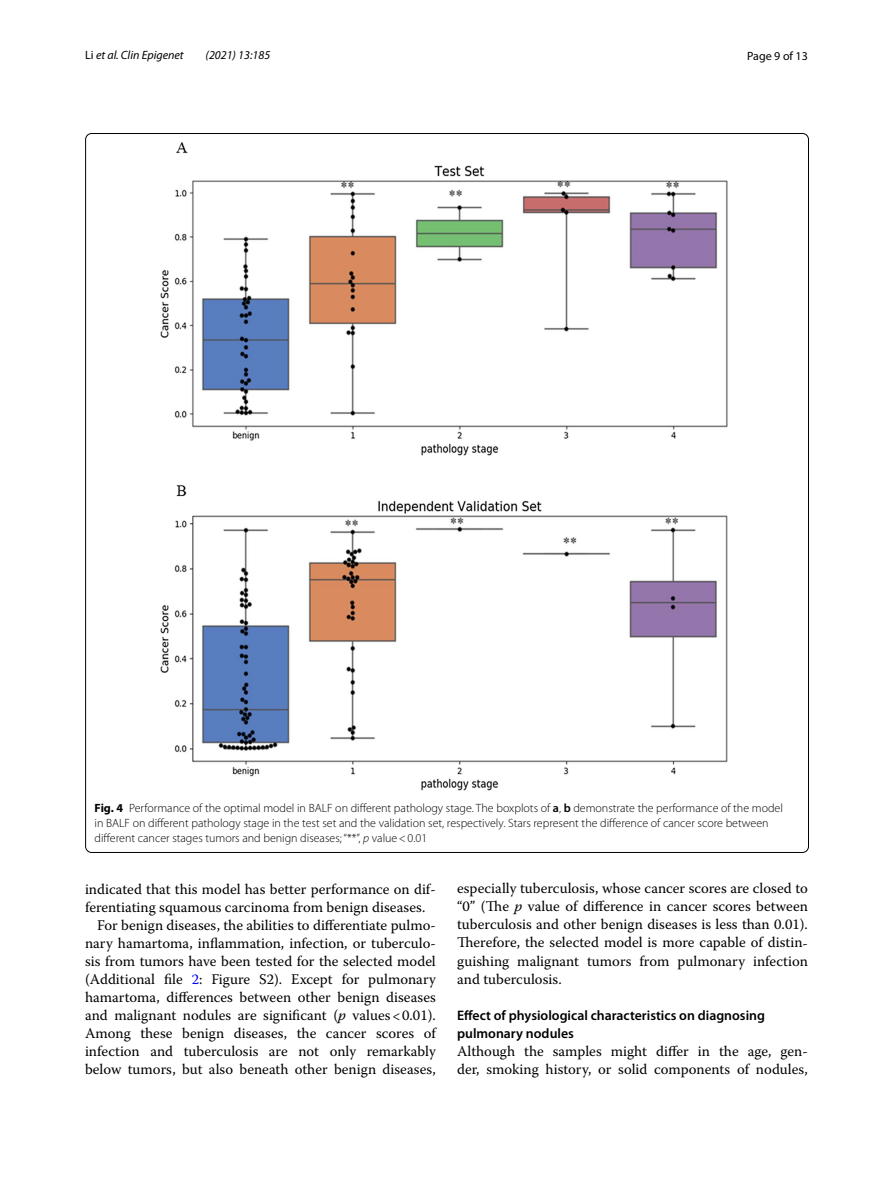
<style>
.page{position:relative;width:893px;height:1187px;background:#fff}
.page>*{position:absolute;margin:0;border:0;box-sizing:border-box;transform-origin:0 0}
.t1{font:14.7px/18px "Warnock Pro";color:#000;text-align:justify}
.t2{font:600 13.8px/18px "Myriad Pro";color:#000}
.t3{font:300 12px/15px "Myriad Pro";color:#000}
.t4{font:italic 12px "Myriad Pro";color:#000}
.t5{font:12px "Myriad Pro";color:#000}
.s1{font-style:normal}
.s2{font-weight:700}
.s3{font-weight:600}
.s4{font-style:italic}
.s5{color:#00f}
</style>
<div class="page">
<img style="left:160px;top:142px;width:568px;height:649px">
<p class="t4" style="left:85px;top:48px;width:100px"><span class="s1">Li</span> et al. Clin Epigenet</p>
<p class="t4" style="left:206px;top:48px;width:66px">(2021) 13:185</p>
<p class="t5" style="left:747px;top:48px;width:62px">Page 9 of 13</p>
<p class="t3" style="left:95px;top:800px;width:690px"><span class="s2">Fig. 4</span> Performance of the optimal model in BALF on different pathology stage. The boxplots of <span class="s3">a</span>, <span class="s3">b</span> demonstrate the performance of the model in BALF on different pathology stage in the test set and the validation set, respectively. Stars represent the difference of cancer score between different cancer stages tumors and benign diseases; “**”, <span class="s4">p</span> value&lt;0.01</p>
<p class="t1" style="left:85px;top:879px;width:352px">indicated that this model has better performance on dif-</p>
<p class="t1" style="left:85px;top:897px;width:342px">ferentiating squamous carcinoma from benign diseases.</p>
<p class="t1" style="left:97px;top:915px;width:340px">For benign diseases, the abilities to differentiate pulmo-</p>
<p class="t1" style="left:85px;top:933px;width:352px">nary hamartoma, inflammation, infection, or tuberculo-</p>
<p class="t1" style="left:85px;top:951px;width:352px">sis from tumors have been tested for the selected model</p>
<p class="t1" style="left:85px;top:969px;width:352px">(Additional file <span class="s5">2</span>: Figure S2). Except for pulmonary</p>
<p class="t1" style="left:85px;top:987px;width:352px">hamartoma, differences between other benign diseases</p>
<p class="t1" style="left:85px;top:1005px;width:352px">and malignant nodules are significant (<span class="s4">p</span> values&lt;0.01).</p>
<p class="t1" style="left:85px;top:1023px;width:352px">Among these benign diseases, the cancer scores of</p>
<p class="t1" style="left:85px;top:1041px;width:352px">infection and tuberculosis are not only remarkably</p>
<p class="t1" style="left:85px;top:1059px;width:352px">below tumors, but also beneath other benign diseases,</p>
<p class="t1" style="left:457px;top:879px;width:352px">especially tuberculosis, whose cancer scores are closed to “0” (The <span class="s4">p</span> value of difference in cancer scores between tuberculosis and other benign diseases is less than 0.01).<br>Therefore, the selected model is more capable of distin&shy;guishing malignant tumors from pulmonary infection and tuberculosis.</p>
<p class="t2" style="left:457px;top:1005px;width:309px">Effect of physiological characteristics on diagnosing pulmonary nodules</p>
<p class="t1" style="left:457px;top:1041px;width:352px">Although the samples might differ in the age, gen&shy;der, smoking history, or solid components of nodules,</p>
</div>
